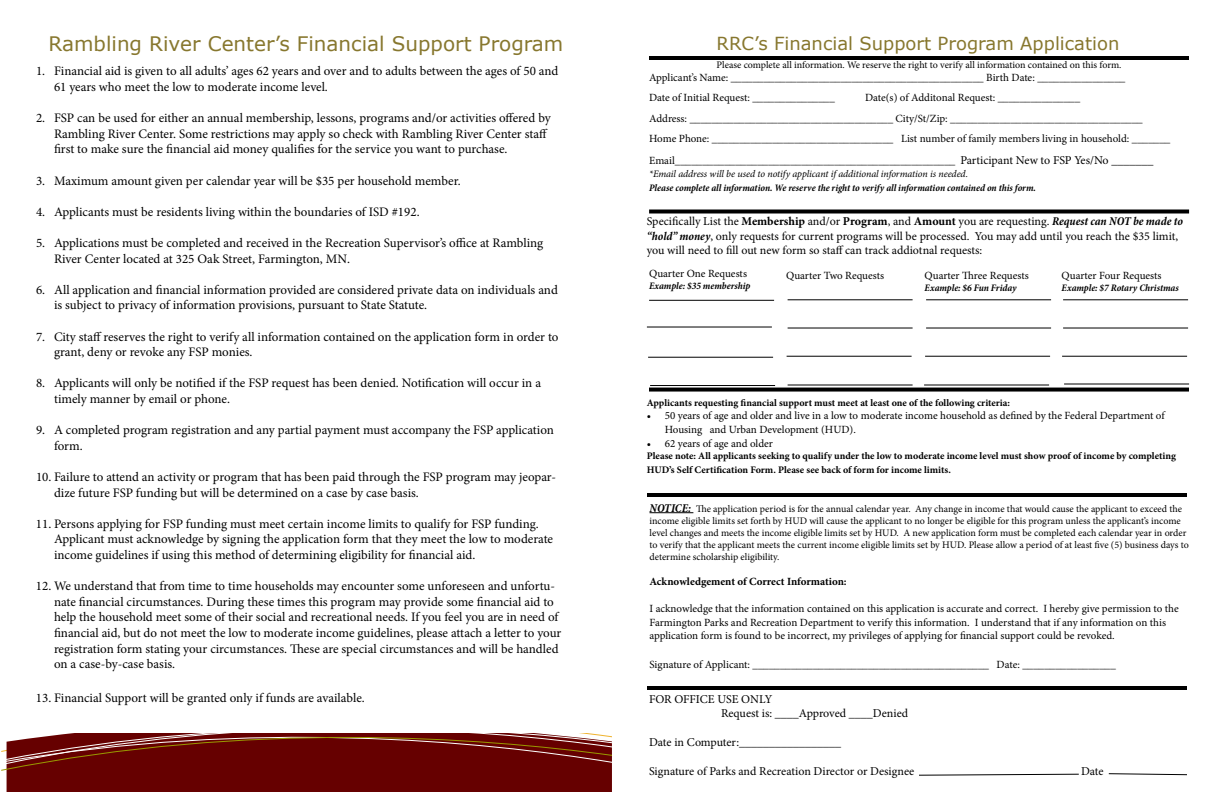
<style>
.page{position:relative;width:1224px;height:792px;background:#fff}
.page>*{position:absolute;margin:0;border:0;box-sizing:border-box;transform-origin:0 0}
.t1{font:20px "Verdana";color:#87772e}
.t2{font:18px "Verdana";color:#87772e}
.t3{font:13px/15.6px "Minion Pro";color:#000}
.t4{font:12px/14.4px "Minion Pro";color:#000}
.t5{font:11px/20.4px "Minion Pro";letter-spacing:-.005em;color:#000}
.t6{font:700 11px "Minion Pro";color:#000}
.t7{font:10px/12px "Minion Pro";color:#000}
.t8{font:700 10px/14.4px "Minion Pro";color:#000}
.t9{font:italic 700 condensed 10px "Minion Pro";letter-spacing:-.005em;color:#000}
.t10{font:italic 10px "Minion Pro";letter-spacing:-.01em;color:#000}
.s1{font-size:12px}
.s2{font-weight:700}
.s3{font-weight:700;font-style:italic;font-stretch:condensed}
.s4{font-weight:700;font-style:italic;font-stretch:condensed;font-size:12px}
</style>
<div class="page">
<svg style="left:1px;top:734px;width:611px;height:58px;background:#6f100d"></svg>
<hr style="left:650px;top:512px;width:43px;height:1px;background:#000">
<svg style="left:649px;top:210px;width:540px;height:4px;background:#1f1f1f"></svg>
<hr style="left:649px;top:56px;width:540px;height:4px;background:#000">
<svg style="left:649px;top:388px;width:540px;height:4px;background:#1c1c1c"></svg>
<hr style="left:647px;top:686px;width:540px;height:4px;background:#000">
<hr style="left:647px;top:493px;width:540px;height:4px;background:#000">
<svg style="left:919px;top:773px;width:160px;height:3px"></svg>
<svg style="left:1108px;top:773px;width:79px;height:3px"></svg>
<hr style="left:649px;top:300px;width:125px;height:1px;background:#000">
<hr style="left:648px;top:357px;width:125px;height:1px;background:#000">
<hr style="left:788px;top:328px;width:125px;height:1px;background:#000">
<hr style="left:787px;top:356px;width:125px;height:1px;background:#000">
<hr style="left:926px;top:299px;width:125px;height:1px;background:#000">
<hr style="left:926px;top:328px;width:125px;height:1px;background:#000">
<hr style="left:925px;top:356px;width:125px;height:1px;background:#000">
<hr style="left:1063px;top:299px;width:125px;height:1px;background:#000">
<hr style="left:1063px;top:328px;width:125px;height:1px;background:#000">
<hr style="left:1062px;top:356px;width:125px;height:1px;background:#000">
<hr style="left:650px;top:385px;width:125px;height:1px;background:#000">
<hr style="left:788px;top:384px;width:125px;height:2px;background:#000">
<hr style="left:924px;top:384px;width:125px;height:2px;background:#000">
<hr style="left:1064px;top:384px;width:125px;height:1px;background:#000">
<hr style="left:788px;top:299px;width:125px;height:1px;background:#000">
<hr style="left:647px;top:327px;width:125px;height:1px;background:#000">
<h1 class="t1" style="left:49px;top:30px;width:516px">Rambling River Center’s Financial Support Program</h1>
<p class="t3" style="left:54px;top:64px;width:506px;text-indent:-18px">1. Financial aid is given to all adults’ ages 62 years and over and to adults between the ages of 50 and<br>61 years who meet the low to moderate income level.</p>
<p class="t3" style="left:54px;top:110px;width:498px;text-indent:-18px">2. FSP can be used for either an annual membership, lessons, programs and/or activities offered by<br>Rambling River Center. Some restrictions may apply so check with Rambling River Center staff first to make sure the financial aid money qualifies for the service you want to purchase.</p>
<p class="t3" style="left:36px;top:173px;width:426px">3. Maximum amount given per calendar year will be $35 per household member.</p>
<p class="t3" style="left:36px;top:204px;width:385px">4. Applicants must be residents living within the boundaries of ISD #192.</p>
<p class="t3" style="left:54px;top:235px;width:491px;text-indent:-18px">5. Applications must be completed and received in the Recreation Supervisor’s office at Rambling<br>River Center located at 325 Oak Street, Farmington, MN.</p>
<p class="t3" style="left:54px;top:282px;width:505px;text-indent:-18px">6. All application and financial information provided are considered private data on individuals and is subject to privacy of information provisions, pursuant to State Statute.</p>
<p class="t3" style="left:54px;top:329px;width:506px;text-indent:-18px">7. City staff reserves the right to verify all information contained on the application form in order to grant, deny or revoke any FSP monies.</p>
<p class="t3" style="left:54px;top:376px;width:489px;text-indent:-18px">8. Applicants will only be notified if the FSP request has been denied. Notification will occur in a timely manner by email or phone.</p>
<p class="t3" style="left:54px;top:422px;width:502px;text-indent:-18px">9. A completed program registration and any partial payment must accompany the FSP application form.</p>
<p class="t3" style="left:54px;top:469px;width:504px;text-indent:-18px">10. Failure to attend an activity or program that has been paid through the FSP program may jeopar&shy;dize future FSP funding but will be determined on a case by case basis.</p>
<p class="t3" style="left:54px;top:516px;width:501px;text-indent:-18px">11. Persons applying for FSP funding must meet certain income limits to qualify for FSP funding.<br>Applicant must acknowledge by signing the application form that they meet the low to moderate income guidelines if using this method of determining eligibility for financial aid.</p>
<p class="t3" style="left:54px;top:578px;width:509px;text-indent:-18px">12. We understand that from time to time households may encounter some unforeseen and unfortu&shy;nate financial circumstances. During these times this program may provide some financial aid to help the household meet some of their social and recreational needs. If you feel you are in need of financial aid, but do not meet the low to moderate income guidelines, please attach a letter to your registration form stating your circumstances. These are special circumstances and will be handled on a case-by-case basis.</p>
<p class="t3" style="left:36px;top:690px;width:330px">13. Financial Support will be granted only if funds are available.</p>
<h2 class="t2" style="left:717px;top:31px;width:404px">RRC’s Financial Support Program Application</h2>
<p class="t7" style="left:717px;top:59px;width:406px">Please complete all information. We reserve the right to verify all information contained on this form.</p>
<p class="t5" style="left:649px;top:67px;width:478px">Applicant’s Name: ______________________________________________ Birth Date: ________________<br>Date of Initial Request: _______________</p>
<p class="t5" style="left:649px;top:88px;width:523px;text-indent:216px">Date(s) of Additonal Request: _______________<br>Address: _____________________________________ City/St/Zip: ___________________________________<br>Home Phone: _________________________________ List number of family members living in household: _______</p>
<p class="t5" style="left:649px;top:150px;width:506px">Email___________________________________________________ <span class="s1">Participant New to FSP Yes/No _______</span></p>
<p class="t10" style="left:649px;top:167px;width:320px">*Email address will be used to notify applicant if additional information is needed.</p>
<p class="t9" style="left:649px;top:181px;width:388px">Please complete all information. We reserve the right to verify all information contained on this form.</p>
<p class="t4" style="left:647px;top:214px;width:538px">Specifically List the <span class="s2">Membership</span> and/or <span class="s2">Program</span>, and <span class="s2">Amount</span> you are requesting. <span class="s3">Request can NOT be made to “hold” money</span>, only requests for current programs will be processed. You may add until you reach the $35 limit, you will need to fill out new form so staff can track addiotnal requests:</p>
<p class="t5" style="left:649px;top:263px;width:99px">Quarter One Requests</p>
<p class="t9" style="left:649px;top:279px;width:103px">Example: $35 membership</p>
<p class="t5" style="left:786px;top:265px;width:100px">Quarter Two Requests</p>
<p class="t5" style="left:925px;top:265px;width:106px">Quarter Three Requests</p>
<p class="t9" style="left:925px;top:280px;width:94px">Example: $6 Fun Friday</p>
<p class="t5" style="left:1062px;top:265px;width:102px">Quarter Four Requests</p>
<p class="t9" style="left:1062px;top:280px;width:119px">Example: $7 Rotary Christmas</p>
<p class="t8" style="left:647px;top:396px;width:365px">Applicants requesting financial support must meet at least one of the following criteria:</p>
<p class="t5" style="left:665px;top:409px;width:501px;line-height:13.2px;text-indent:-18px">• 50 years of age and older and live in a low to moderate income household as defined by the Federal Department of<br>Housing and Urban Development (HUD).</p>
<p class="t5" style="left:647px;top:433px;width:128px">• 62 years of age and older</p>
<p class="t8" style="left:647px;top:449px;width:531px">Please note: All applicants seeking to qualify under the low to moderate income level must show proof of income by completing<br>HUD’s Self Certification Form. Please see back of form for income limits.</p>
<p class="t7" style="left:650px;top:502px;width:541px"><span class="s4">NOTICE:</span> The application period is for the annual calendar year. Any change in income that would cause the applicant to exceed the income eligible limits set forth by HUD will cause the applicant to no longer be eligible for this program unless the applicant’s income level changes and meets the income eligible limits set by HUD. A new application form must be completed each calendar year in order to verify that the applicant meets the current income eligible limits set by HUD. Please allow a period of at least five (5) business days to determine scholarship eligibility.</p>
<p class="t6" style="left:650px;top:573px;width:199px">Acknowledgement of Correct Information:</p>
<p class="t5" style="left:650px;top:602px;width:531px;line-height:13.2px">I acknowledge that the information contained on this application is accurate and correct. I hereby give permission to the<br>Farmington Parks and Recreation Department to verify this information. I understand that if any information on this application form is found to be incorrect, my privileges of applying for financial support could be revoked.</p>
<p class="t5" style="left:650px;top:654px;width:468px">Signature of Applicant: ___________________________________________ Date: _________________</p>
<p class="t4" style="left:721px;top:692px;width:189px;text-indent:-72px">FOR OFFICE USE ONLY<br>Request is: ____Approved ____Denied</p>
<p class="t4" style="left:649px;top:735px;width:194px">Date in Computer:_________________</p>
<p class="t4" style="left:649px;top:764px;width:267px">Signature of Parks and Recreation Director or Designee</p>
<p class="t4" style="left:1081px;top:764px;width:24px">Date</p>
</div>
